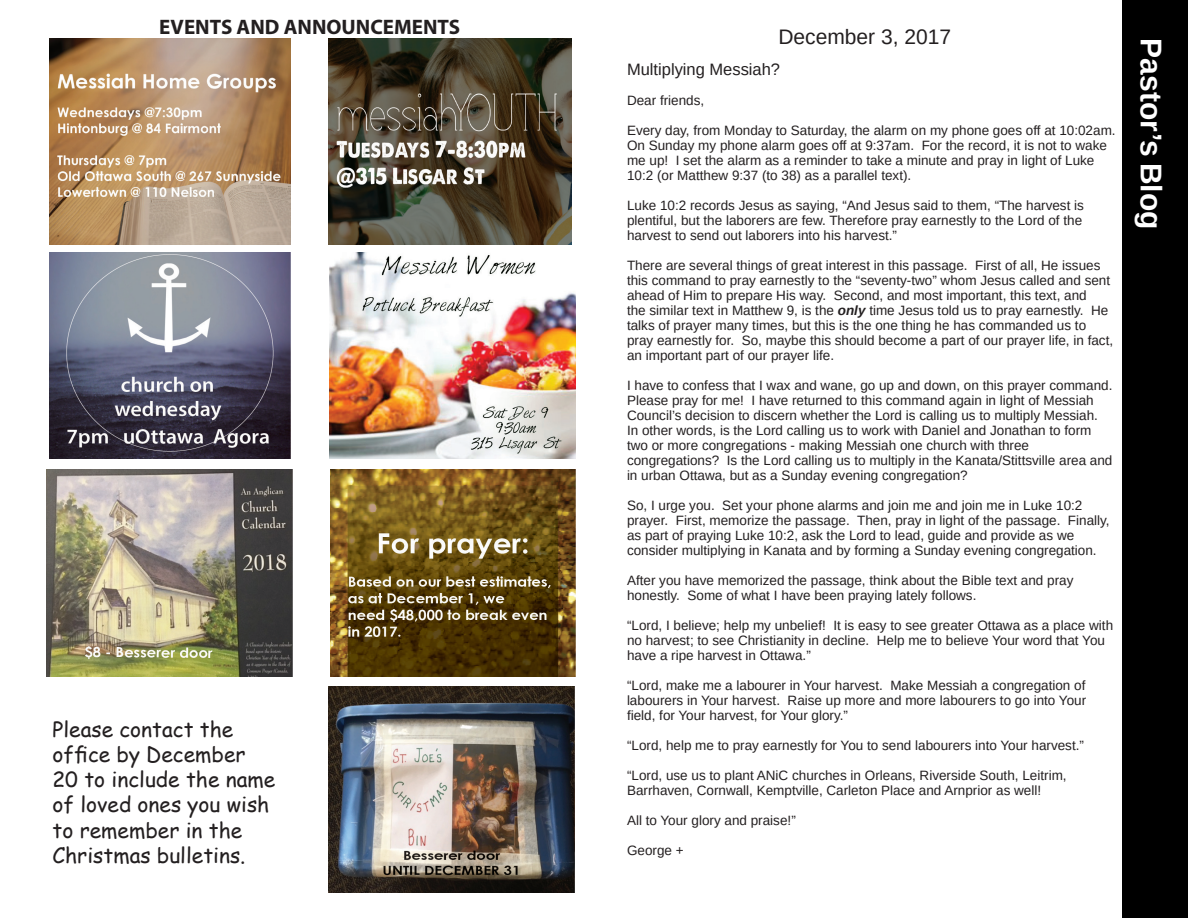
<style>
.page{position:relative;width:1188px;height:918px;background:#fff}
.page>*{position:absolute;margin:0;border:0;box-sizing:border-box;transform-origin:0 0}
.t1{font:700 30px "Arimo";color:#fff}
.t2{font:21px/25.2px "Comic Sans MS";color:#231f20}
.t3{font:700 21px "Myriad Pro";color:#231f20}
.t4{font:21px "Arimo";color:#231f20}
.t5{font:16.5px "Arimo";color:#231f20}
.t6{font:13.5px/15px "Arimo";color:#231f20}
.s1{font-weight:700;font-style:italic}
</style>
<div class="page">
<img style="left:49px;top:38px;width:241px;height:206px">
<img style="left:328px;top:38px;width:244px;height:206px">
<img style="left:50px;top:252px;width:241px;height:207px">
<img style="left:330px;top:252px;width:246px;height:207px">
<img style="left:328px;top:687px;width:246px;height:205px">
<div style="left:1122px;top:0;width:66px;height:918px;background:#000"></div>
<img style="left:47px;top:470px;width:245px;height:206px">
<img style="left:330px;top:470px;width:246px;height:206px">
<p class="t3" style="left:159px;top:13px;width:302px">EVENTS AND ANNOUNCEMENTS</p>
<p class="t2" style="left:52px;top:716px;width:224px">Please contact the office by December<br>20 to include the name of loved ones you wish to remember in the<br>Christmas bulletins.</p>
<p class="t4" style="left:778px;top:24px;width:174px">December 3, 2017</p>
<p class="t5" style="left:627px;top:59px;width:155px">Multiplying Messiah?</p>
<p class="t6" style="left:627px;top:93px;width:79px">Dear friends,</p>
<p class="t6" style="left:627px;top:123px;width:490px">Every day, from Monday to Saturday, the alarm on my phone goes off at 10:02am.<br>On Sunday my phone alarm goes off at 9:37am. For the record, it is not to wake me up! I set the alarm as a reminder to take a minute and pray in light of Luke 10:2 (or Matthew 9:37 (to 38) as a parallel text).</p>
<p class="t6" style="left:627px;top:198px;width:458px">Luke 10:2 records Jesus as saying, “And Jesus said to them, “The harvest is plentiful, but the laborers are few. Therefore pray earnestly to the Lord of the harvest to send out laborers into his harvest.”</p>
<p class="t6" style="left:627px;top:258px;width:488px">There are several things of great interest in this passage. First of all, He issues this command to pray earnestly to the “seventy-two” whom Jesus called and sent ahead of Him to prepare His way. Second, and most important, this text, and<br>the similar text in Matthew 9, is the <span class="s1">only</span> time Jesus told us to pray earnestly. He talks of prayer many times, but this is the one thing he has commanded us to pray earnestly for. So, maybe this should become a part of our prayer life, in fact, an important part of our prayer life.</p>
<p class="t6" style="left:627px;top:378px;width:487px">I have to confess that I wax and wane, go up and down, on this prayer command.<br>Please pray for me! I have returned to this command again in light of Messiah Council’s decision to discern whether the Lord is calling us to multiply Messiah.<br>In other words, is the Lord calling us to work with Daniel and Jonathan to form two or more congregations - making Messiah one church with three</p>
<p class="t6" style="left:627px;top:453px;width:487px">congregations? Is the Lord calling us to multiply in the Kanata/Stittsville area and in urban Ottawa, but as a Sunday evening congregation?</p>
<p class="t6" style="left:627px;top:498px;width:484px">So, I urge you. Set your phone alarms and join me and join me in Luke 10:2 prayer. First, memorize the passage. Then, pray in light of the passage. Finally, as part of praying Luke 10:2, ask the Lord to lead, guide and provide as we</p>
<p class="t6" style="left:627px;top:543px;width:471px">consider multiplying in Kanata and by forming a Sunday evening congregation.</p>
<p class="t6" style="left:627px;top:573px;width:448px">After you have memorized the passage, think about the Bible text and pray honestly. Some of what I have been praying lately follows.</p>
<p class="t6" style="left:627px;top:618px;width:488px">“Lord, I believe; help my unbelief! It is easy to see greater Ottawa as a place with no harvest; to see Christianity in decline. Help me to believe Your word that You have a ripe harvest in Ottawa.”</p>
<p class="t6" style="left:627px;top:678px;width:461px;text-align:justify">“Lord, make me a labourer in Your harvest. Make Messiah a congregation of labourers in Your harvest. Raise up more and more labourers to go into Your field, for Your harvest, for Your glory.”</p>
<p class="t6" style="left:627px;top:738px;width:459px">“Lord, help me to pray earnestly for You to send labourers into Your harvest.”</p>
<p class="t6" style="left:627px;top:768px;width:441px">“Lord, use us to plant ANiC churches in Orleans, Riverside South, Leitrim,<br>Barrhaven, Cornwall, Kemptville, Carleton Place and Arnprior as well!</p>
<p class="t6" style="left:627px;top:813px;width:170px">All to Your glory and praise!”</p>
<p class="t6" style="left:627px;top:843px;width:58px">George +</p>
<p class="t1" style="left:1172px;top:38px;width:193px;rotate:90deg">Pastor’s Blog</p>
</div>
